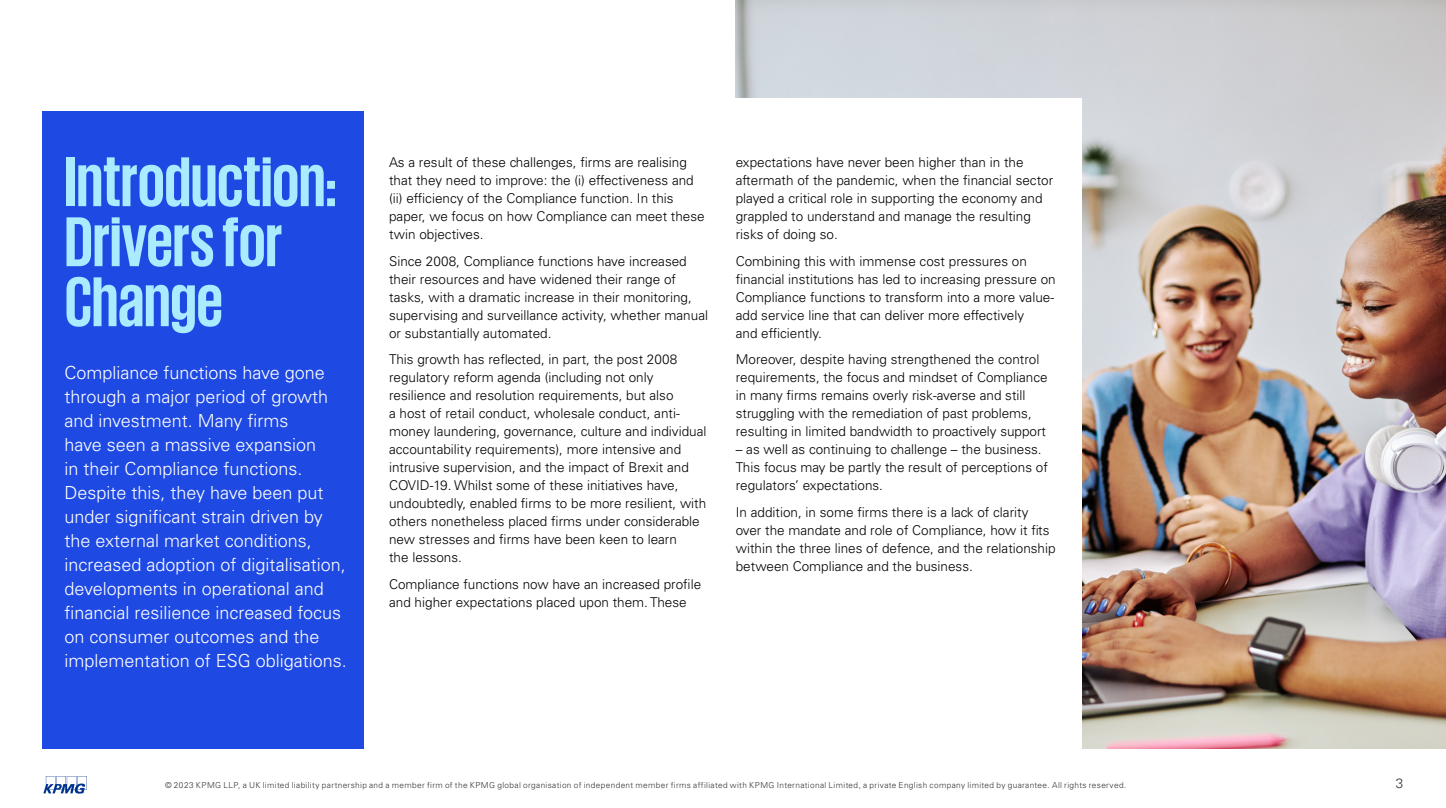
<style>
.page{position:relative;width:1446px;height:808px;background:#fff}
.page>*{position:absolute;margin:0;border:0;box-sizing:border-box;transform-origin:0 0}
.t1{font:700 72px/60px "KPMG";letter-spacing:-.005em;color:#aceaff}
.t2{font:300 18px/24px "Univers LT Std";color:#fff}
.t3{font:300 13.5px/18px "Univers LT Std";color:#000}
.t4{font:300 13.5px "Univers LT Std";color:#333}
.t5{font:300 8.25px "Univers LT Std";letter-spacing:.045em;color:#333}
</style>
<div class="page">
<img style="left:736px;top:0;width:710px;height:748px">
<div style="left:578px;top:98px;width:504px;height:650px;background:#fff"></div>
<div style="left:43px;top:111px;width:321px;height:637px;background:#1e49e2"></div>
<svg style="left:43px;top:776px;width:44px;height:17px"></svg>
<h1 class="t1" style="left:64px;top:149px;width:274px">Introduction:<br>Drivers for<br>Change</h1>
<p class="t2" style="left:64px;top:360px;width:284px">Compliance functions have gone through a major period of growth and investment. Many firms<br>have seen a massive expansion<br>in their Compliance functions.<br>Despite this, they have been put under significant strain driven by the external market conditions, increased adoption of digitalisation, developments in operational and financial resilience increased focus on consumer outcomes and the implementation of ESG obligations.</p>
<p class="t3" style="left:389px;top:153px;width:317px">As a result of these challenges, firms are realising that they need to improve: the (i) effectiveness and (ii) efficiency of the Compliance function. In this paper, we focus on how Compliance can meet these twin objectives.</p>
<p class="t3" style="left:389px;top:252px;width:320px">Since 2008, Compliance functions have increased their resources and have widened their range of tasks, with a dramatic increase in their monitoring, supervising and surveillance activity, whether manual or substantially automated.</p>
<p class="t3" style="left:389px;top:350px;width:319px">This growth has reflected, in part, the post 2008 regulatory reform agenda (including not only resilience and resolution requirements, but also<br>a host of retail conduct, wholesale conduct, anti&shy;money laundering, governance, culture and individual accountability requirements), more intensive and intrusive supervision, and the impact of Brexit and COVID-19. Whilst some of these initiatives have, undoubtedly, enabled firms to be more resilient, with others nonetheless placed firms under considerable new stresses and firms have been keen to learn<br>the lessons.</p>
<p class="t3" style="left:389px;top:575px;width:314px">Compliance functions now have an increased profile and higher expectations placed upon them. These</p>
<p class="t3" style="left:736px;top:153px;width:319px">expectations have never been higher than in the aftermath of the pandemic, when the financial sector played a critical role in supporting the economy and grappled to understand and manage the resulting risks of doing so.</p>
<p class="t3" style="left:736px;top:252px;width:322px">Combining this with immense cost pressures on financial institutions has led to increasing pressure on Compliance functions to transform into a more value&shy;add service line that can deliver more effectively<br>and efficiently.</p>
<p class="t3" style="left:736px;top:350px;width:313px">Moreover, despite having strengthened the control requirements, the focus and mindset of Compliance in many firms remains overly risk-averse and still struggling with the remediation of past problems, resulting in limited bandwidth to proactively support</p>
<p class="t3" style="left:736px;top:440px;width:314px">– as well as continuing to challenge – the business.<br>This focus may be partly the result of perceptions of regulators’ expectations.</p>
<p class="t3" style="left:736px;top:503px;width:321px">In addition, in some firms there is a lack of clarity over the mandate and role of Compliance, how it fits within the three lines of defence, and the relationship between Compliance and the business.</p>
<p class="t5" style="left:165px;top:780px;width:963px">© 2023 KPMG LLP, a UK limited liability partnership and a member firm of the KPMG global organisation of independent member firms affiliated with KPMG International Limited, a private English company limited by guarantee. All rights reserved.</p>
<p class="t4" style="left:1395px;top:775px;width:9px">3</p>
</div>
